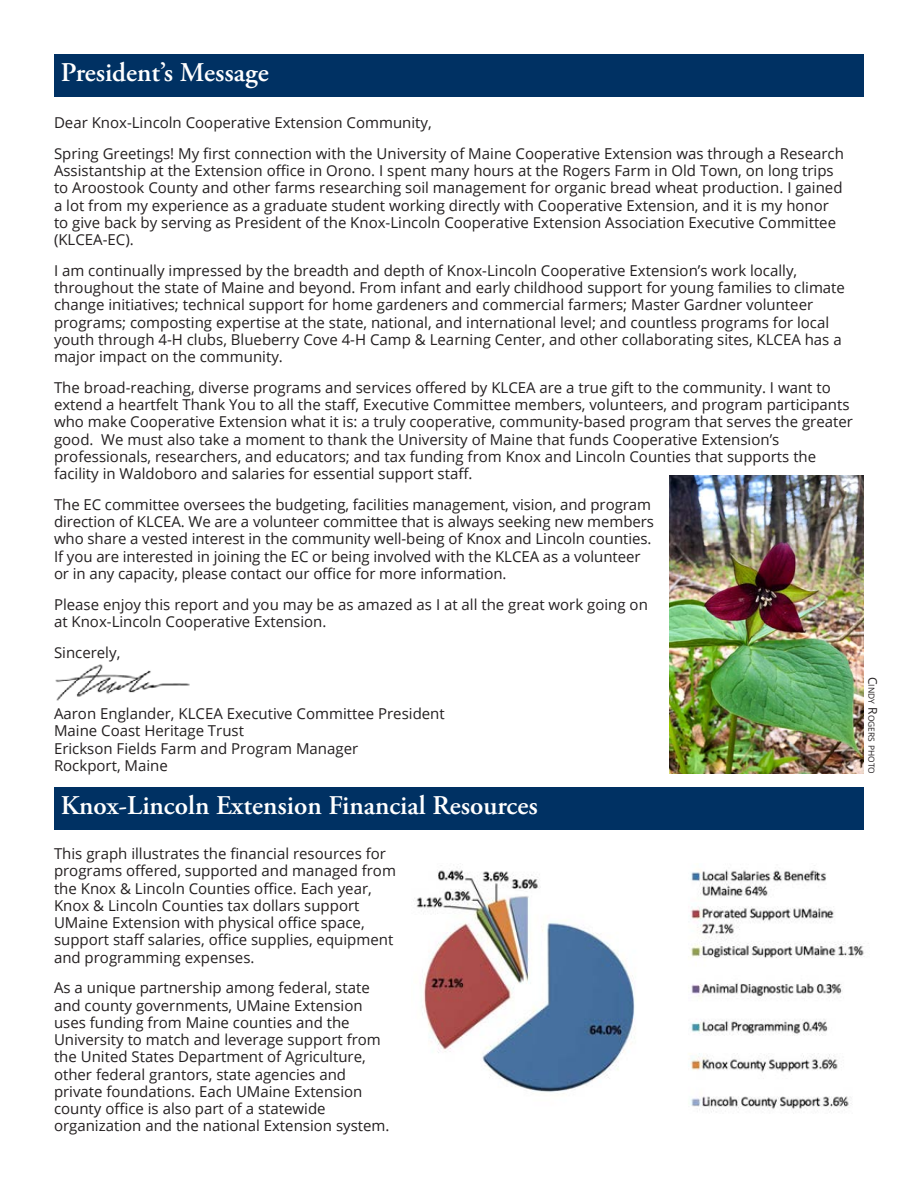
<style>
.page{position:relative;width:918px;height:1188px;background:#fff}
.page>*{position:absolute;margin:0;border:0;box-sizing:border-box;transform-origin:0 0}
.Head{font:600 27px "Adobe Garamond Pro";color:#fff}
.Paragraph_Style_1{font:15px/17.2px "Open Sans";color:#231f20}
.t1{font:8.4px "Open Sans";color:#231f20}
.s1{font-size:12px}
</style>
<div class="page">
<div style="left:54px;top:54px;width:810px;height:43px;background:#003163"></div>
<div style="left:54px;top:787px;width:810px;height:43px;background:#003163"></div>
<img style="left:416px;top:869px;width:449px;height:244px">
<img style="left:670px;top:475px;width:193px;height:298px">
<img style="left:55px;top:664px;width:135px;height:36px">
<p class="Head" style="left:61px;top:57px;width:210px">President’s Message</p>
<p class="Paragraph_Style_1" style="left:54px;top:114px;width:379px">Dear Knox-Lincoln Cooperative Extension Community,</p>
<p class="Paragraph_Style_1" style="left:54px;top:144px;width:791px">Spring Greetings! My first connection with the University of Maine Cooperative Extension was through a Research Assistantship at the Extension office in Orono. I spent many hours at the Rogers Farm in Old Town, on long trips to Aroostook County and other farms researching soil management for organic bread wheat production. I gained a lot from my experience as a graduate student working directly with Cooperative Extension, and it is my honor to give back by serving as President of the Knox-Lincoln Cooperative Extension Association Executive Committee (KLCEA-EC).</p>
<p class="Paragraph_Style_1" style="left:54px;top:261px;width:793px">I am continually impressed by the breadth and depth of Knox-Lincoln Cooperative Extension’s work locally, throughout the state of Maine and beyond. From infant and early childhood support for young families to climate change initiatives; technical support for home gardeners and commercial farmers; Master Gardner volunteer programs; composting expertise at the state, national, and international level; and countless programs for local youth through 4-H clubs, Blueberry Cove 4-H Camp &amp; Learning Center, and other collaborating sites, KLCEA has a major impact on the community.</p>
<p class="Paragraph_Style_1" style="left:54px;top:378px;width:800px">The broad-reaching, diverse programs and services offered by KLCEA are a true gift to the community. I want to extend a heartfelt Thank You to all the staff, Executive Committee members, volunteers, and program participants who make Cooperative Extension what it is: a truly cooperative, community-based program that serves the greater good. We must also take a moment to thank the University of Maine that funds Cooperative Extension’s professionals, researchers, and educators; and tax funding from Knox and Lincoln Counties that supports the facility in Waldoboro and salaries for essential support staff.</p>
<p class="Paragraph_Style_1" style="left:54px;top:495px;width:602px">The EC committee oversees the budgeting, facilities management, vision, and program direction of KLCEA. We are a volunteer committee that is always seeking new members who share a vested interest in the community well-being of Knox and Lincoln counties.<br>If you are interested in joining the EC or being involved with the KLCEA as a volunteer or in any capacity, please contact our office for more information.</p>
<p class="Paragraph_Style_1" style="left:54px;top:595px;width:595px">Please enjoy this report and you may be as amazed as I at all the great work going on at Knox-Lincoln Cooperative Extension.</p>
<p class="Paragraph_Style_1" style="left:54px;top:643px;width:68px">Sincerely,</p>
<p class="Paragraph_Style_1" style="left:54px;top:705px;width:392px">Aaron Englander, KLCEA Executive Committee President Maine Coast Heritage Trust<br>Erickson Fields Farm and Program Manager<br>Rockport, Maine</p>
<p class="Head" style="left:61px;top:790px;width:479px">Knox-Lincoln Extension Financial Resources</p>
<p class="Paragraph_Style_1" style="left:54px;top:845px;width:343px">This graph illustrates the financial resources for programs offered, supported and managed from the Knox &amp; Lincoln Counties office. Each year, Knox &amp; Lincoln Counties tax dollars support UMaine Extension with physical office space, support staff salaries, office supplies, equipment and programming expenses.</p>
<p class="Paragraph_Style_1" style="left:54px;top:979px;width:337px">As a unique partnership among federal, state and county governments, UMaine Extension uses funding from Maine counties and the University to match and leverage support from the United States Department of Agriculture, other federal grantors, state agencies and private foundations. Each UMaine Extension county office is also part of a statewide organization and the national Extension system.</p>
<p class="t1" style="left:877px;top:677px;width:98px;rotate:90deg"><span class="s1">C</span>indy <span class="s1">R</span>ogers photo</p>
</div>
